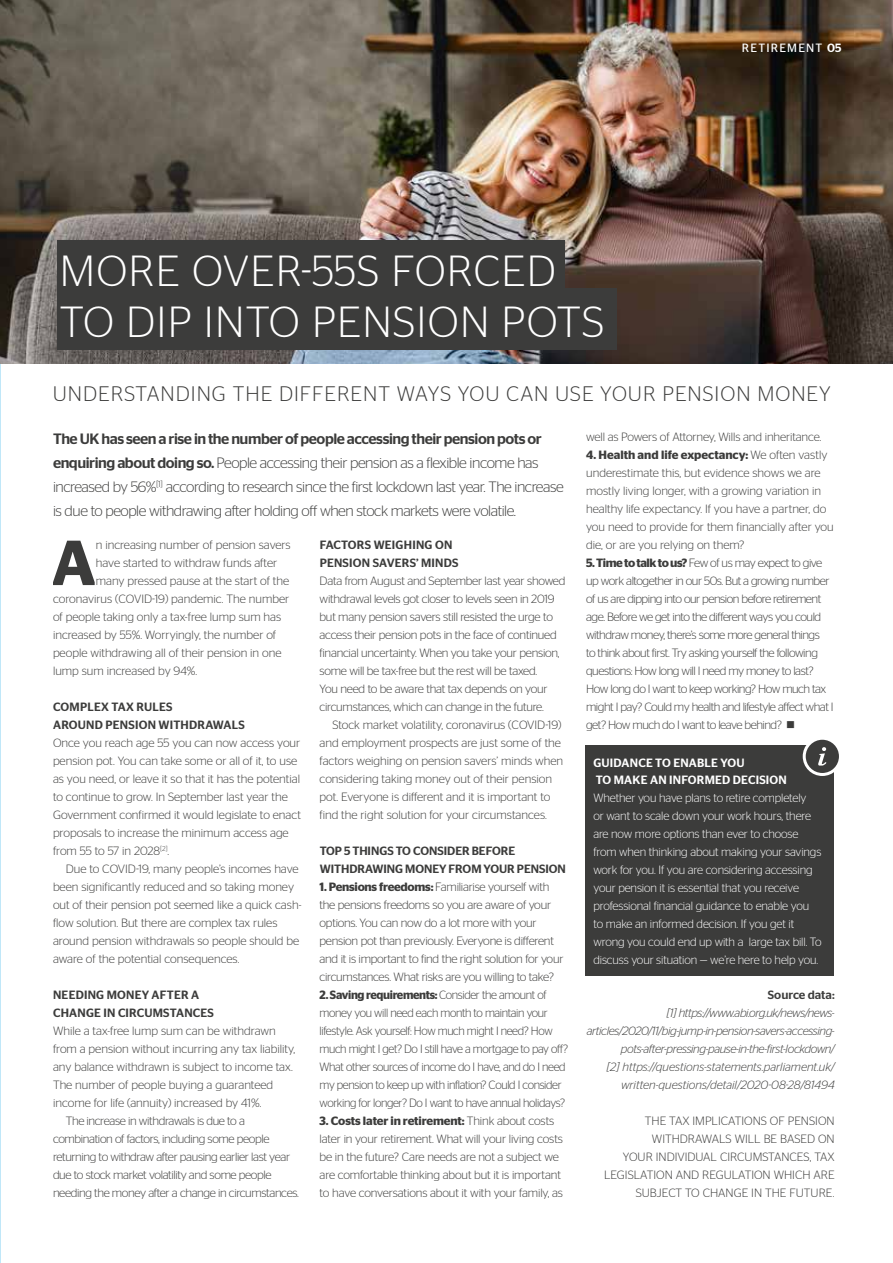
<style>
.page{position:relative;width:893px;height:1263px;background:#fff}
.page>*{position:absolute;margin:0;border:0;box-sizing:border-box;transform-origin:0 0}
.t1{font:600 63.45px "Stag Sans";color:#3c3c3b}
.t2{font:300 43.5px/51px "Stag Sans";letter-spacing:.03em;color:#fff}
.t3{font:300 21px "Stag Sans";letter-spacing:.05em;color:#3c3c3b}
.t4{font:300 15px/24px "Stag Sans";letter-spacing:-.03em;color:#3c3c3b}
.t5{font:300 12px/18px "Stag Sans";letter-spacing:-.01em;color:#3c3c3b}
.t6{font:300 12px/18px "Stag Sans";letter-spacing:-.04em;color:#3c3c3b}
.t7{font:300 12px/18px "Stag Sans";letter-spacing:-.01em;color:#fff}
.t8{font:300 12px/18px "Stag Sans";letter-spacing:-.03em;color:#3c3c3b;scale:.96 1}
.t9{font:italic 300 12px/18px "Stag Sans";letter-spacing:-.03em;color:#3c3c3b;text-align:right}
.t10{font:300 12px "Stag Sans";letter-spacing:-.03em;color:#3c3c3b}
.t11{font:500 12px/18px "Stag Sans";letter-spacing:.02em;color:#3c3c3b}
.t12{font:500 12px/18px "Stag Sans";color:#3c3c3b}
.t13{font:500 12px/16.5px "Stag Sans";letter-spacing:.02em;color:#fff}
.t14{font:12px "Stag Sans";letter-spacing:.1em;color:#fff}
.s1{font-weight:500}
.s2{font-weight:600}
</style>
<div class="page">
<img style="left:0;top:0;width:1px;height:1263px">
<img style="left:0;top:0;width:893px;height:364px">
<div style="left:585px;top:746px;width:248px;height:230px;background:#3c3c3b"></div>
<div style="left:804px;top:738px;width:36px;height:36px;background:#3c3c3b;border-radius:50%"></div>
<div style="left:803px;top:737px;width:39px;height:39px;border:3px solid #fff;border-radius:50%"></div>
<svg style="left:818px;top:747px;width:8px;height:18px"></svg>
<div style="left:57px;top:240px;width:507px;height:62px;background:#3c3c3b"></div>
<div style="left:57px;top:288px;width:560px;height:61px;background:#3c3c3b"></div>
<h2 class="t2" style="left:60px;top:244px;width:546px">MORE OVER-55S FORCED<br>TO DIP INTO PENSION POTS</h2>
<p class="t14" style="left:742px;top:41px;width:101px">RETIREMENT <span class="s1">05</span></p>
<h3 class="t3" style="left:53px;top:382px;width:779px">UNDERSTANDING THE DIFFERENT WAYS YOU CAN USE YOUR PENSION MONEY</h3>
<p class="t4" style="left:53px;top:426px;width:512px"><span class="s1">The UK has seen a rise in the number of people accessing their pension pots or enquiring about doing so.</span> People accessing their pension as a flexible income has increased by 56%<sup>[1]</sup> according to research since the first lockdown last year. The increase is due to people withdrawing after holding off when stock markets were volatile.</p>
<h1 class="t1" style="left:52px;top:526px;width:46px">A</h1>
<p class="t5" style="left:96px;top:536px;width:196px">n increasing number of pension savers</p>
<p class="t5" style="left:586px;top:428px;width:237px">well as Powers of Attorney, Wills and inheritance.</p>
<p class="t5" style="left:586px;top:446px;width:249px"><span class="s2">4. Health and life expectancy:</span> We often vastly underestimate this, but evidence shows we are mostly living longer, with a growing variation in healthy life expectancy. If you have a partner, do you need to provide for them financially after you die, or are you relying on them?</p>
<p class="t6" style="left:586px;top:554px;width:249px"><span class="s2">5. Time to talk to us?</span> Few of us may expect to give up work altogether in our 50s. But a growing number of us are dipping into our pension before retirement age. Before we get into the different ways you could withdraw money, there’s some more general things<br>to think about first. Try asking yourself the following questions: How long will I need my money to last?<br>How long do I want to keep working? How much tax might I pay? Could my health and lifestyle affect what I get? How much do I want to leave behind? ■</p>
<p class="t11" style="left:320px;top:536px;width:140px">FACTORS WEIGHING ON<br>PENSION SAVERS’ MINDS</p>
<p class="t5" style="left:320px;top:572px;width:247px">Data from August and September last year showed withdrawal levels got closer to levels seen in 2019 but many pension savers still resisted the urge to access their pension pots in the face of continued financial uncertainty. When you take your pension, some will be tax-free but the rest will be taxed.<br>You need to be aware that tax depends on your circumstances, which can change in the future.</p>
<p class="t5" style="left:320px;top:716px;width:245px;text-indent:13px">Stock market volatility, coronavirus (COVID-19) and employment prospects are just some of the factors weighing on pension savers’ minds when considering taking money out of their pension pot. Everyone is different and it is important to find the right solution for your circumstances.</p>
<p class="t12" style="left:320px;top:842px;width:248px">TOP 5 THINGS TO CONSIDER BEFORE<br>WITHDRAWING MONEY FROM YOUR PENSION</p>
<p class="t5" style="left:320px;top:878px;width:245px"><span class="s2">1. Pensions freedoms:</span> Familiarise yourself with the pensions freedoms so you are aware of your options. You can now do a lot more with your pension pot than previously. Everyone is different and it is important to find the right solution for your circumstances. What risks are you willing to take?</p>
<p class="t8" style="left:320px;top:986px;width:260px"><span class="s2">2. Saving requirements:</span> Consider the amount of money you will need each month to maintain your lifestyle. Ask yourself: How much might I need? How much might I get? Do I still have a mortgage to pay off?<br>What other sources of income do I have, and do I need my pension to keep up with inflation? Could I consider working for longer? Do I want to have annual holidays?</p>
<p class="t5" style="left:320px;top:1112px;width:245px"><span class="s2">3. Costs later in retirement:</span> Think about costs later in your retirement. What will your living costs be in the future? Care needs are not a subject we are comfortable thinking about but it is important to have conversations about it with your family, as</p>
<p class="t5" style="left:96px;top:554px;width:183px">have started to withdraw funds after</p>
<p class="t5" style="left:96px;top:572px;width:195px">many pressed pause at the start of the</p>
<p class="t5" style="left:53px;top:590px;width:238px">coronavirus (COVID-19) pandemic. The number</p>
<p class="t5" style="left:53px;top:608px;width:230px">of people taking only a tax-free lump sum has</p>
<p class="t5" style="left:53px;top:626px;width:225px">increased by 55%. Worryingly, the number of</p>
<p class="t5" style="left:53px;top:644px;width:230px">people withdrawing all of their pension in one</p>
<p class="t5" style="left:53px;top:662px;width:146px">lump sum increased by 94%.</p>
<p class="t11" style="left:53px;top:698px;width:193px">COMPLEX TAX RULES<br>AROUND PENSION WITHDRAWALS</p>
<p class="t5" style="left:53px;top:734px;width:249px">Once you reach age 55 you can now access your pension pot. You can take some or all of it, to use as you need, or leave it so that it has the potential to continue to grow. In September last year the Government confirmed it would legislate to enact proposals to increase the minimum access age from 55 to 57 in 2028<sup>[2]</sup>.</p>
<p class="t5" style="left:53px;top:860px;width:250px;text-indent:13px">Due to COVID-19, many people’s incomes have been significantly reduced and so taking money out of their pension pot seemed like a quick cash&shy;flow solution. But there are complex tax rules around pension withdrawals so people should be aware of the potential consequences.</p>
<p class="t11" style="left:53px;top:986px;width:162px">NEEDING MONEY AFTER A<br>CHANGE IN CIRCUMSTANCES</p>
<p class="t5" style="left:53px;top:1022px;width:224px">While a tax-free lump sum can be withdrawn</p>
<p class="t5" style="left:53px;top:1040px;width:244px">from a pension without incurring any tax liability,</p>
<p class="t5" style="left:53px;top:1058px;width:241px">any balance withdrawn is subject to income tax.</p>
<p class="t5" style="left:53px;top:1076px;width:222px">The number of people buying a guaranteed</p>
<p class="t5" style="left:53px;top:1094px;width:210px">income for life (annuity) increased by 41%.</p>
<p class="t10" style="left:66px;top:1114px;width:181px">The increase in withdrawals is due to a</p>
<p class="t10" style="left:53px;top:1132px;width:218px">combination of factors, including some people</p>
<p class="t10" style="left:53px;top:1150px;width:239px">returning to withdraw after pausing earlier last year</p>
<p class="t10" style="left:53px;top:1168px;width:220px">due to stock market volatility and some people</p>
<p class="t10" style="left:53px;top:1186px;width:247px">needing the money after a change in circumstances.</p>
<p class="t13" style="left:593px;top:755px;width:195px">GUIDANCE TO ENABLE YOU<br>TO MAKE AN INFORMED DECISION</p>
<p class="t7" style="left:593px;top:788px;width:230px">Whether you have plans to retire completely<br>or want to scale down your work hours, there are now more options than ever to choose from when thinking about making your savings work for you. If you are considering accessing your pension it is essential that you receive professional financial guidance to enable you to make an informed decision. If you get it wrong you could end up with a large tax bill. To discuss your situation — we’re here to help you.</p>
<p class="t12" style="left:768px;top:986px;width:68px">Source data:</p>
<p class="t9" style="left:587px;top:1004px;width:249px">[1] https://www.abi.org.uk/news/news&shy;articles/2020/11/big-jump-in-pension-savers-accessing&shy;pots-after-pressing-pause-in-the-first-lockdown/<br>[2] https://questions-statements.parliament.uk/ written-questions/detail/2020-08-28/81494</p>
<p class="t5" style="left:604px;top:1112px;width:232px;text-align:right">THE TAX IMPLICATIONS OF PENSION WITHDRAWALS WILL BE BASED ON<br>YOUR INDIVIDUAL CIRCUMSTANCES, TAX LEGISLATION AND REGULATION WHICH ARE SUBJECT TO CHANGE IN THE FUTURE.</p>
</div>
